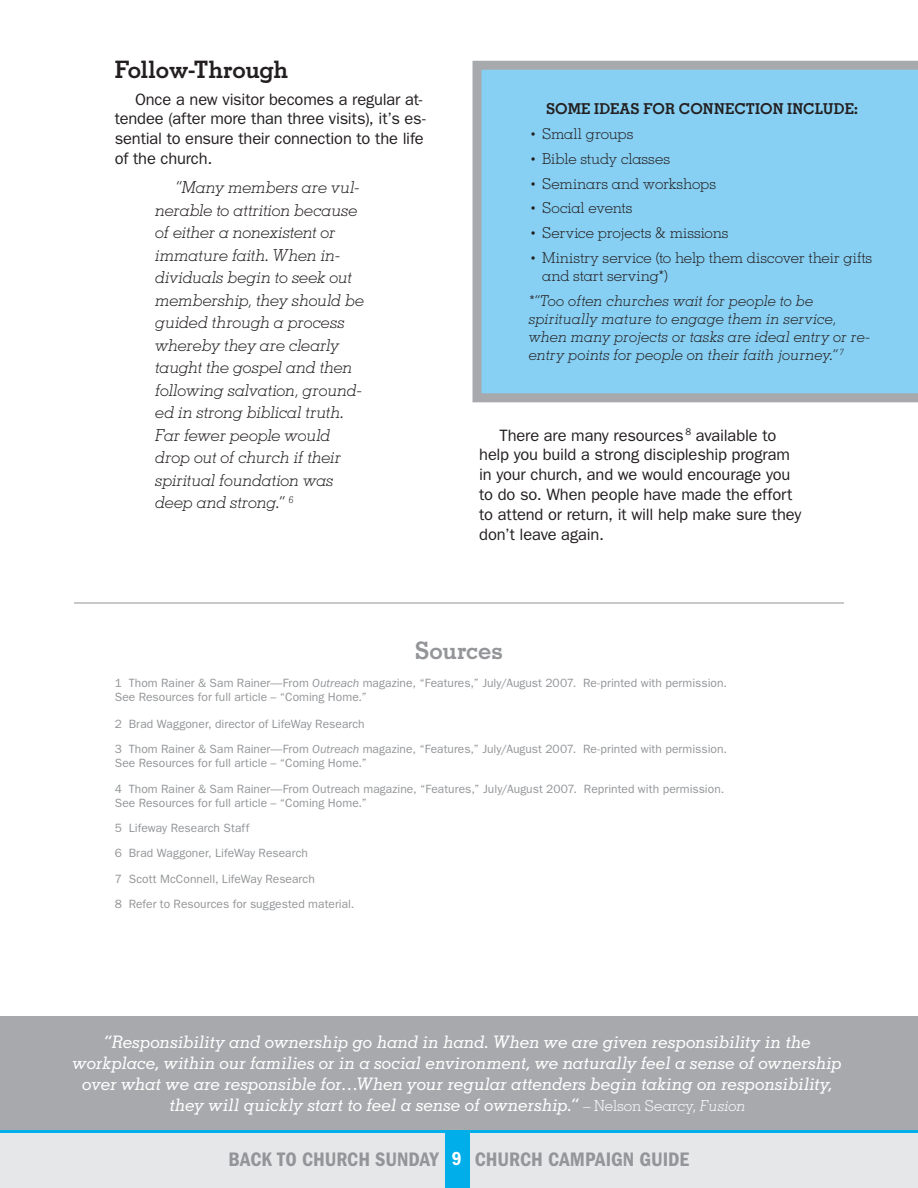
<style>
.page{position:relative;width:918px;height:1188px;background:#fff}
.page>*{position:absolute;margin:0;border:0;box-sizing:border-box;transform-origin:0 0}
.t1{font:700 24px "Memphis LT Std";letter-spacing:-.015em;color:#231f20}
.t2{font:700 24px "Memphis LT Std";color:#939598}
.t3{font:20.25px "ITC Franklin Gothic Std Dm Cd";letter-spacing:-.005em;color:#939598}
.t4{font:19.5px "ITC Franklin Gothic Std Dm Cd";color:#fff}
.t5{font:italic 500 17.25px/20.7px "Memphis LT Std";letter-spacing:-.015em;color:#fff;text-align:center}
.t6{font:italic 300 16.5px/22.5px "Memphis LT Std";letter-spacing:-.015em;color:#231f20}
.t7{font:16.5px/19.8px "ITC Franklin Gothic Std";letter-spacing:-.01em;color:#231f20}
.t8{font:italic 300 15px/18px "Memphis LT Std";letter-spacing:-.01em;color:#231f20}
.t9{font:300 15px/18px "Memphis LT Std";color:#231f20}
.t10{font:700 15px "Memphis LT Std";color:#231f20}
.t11{font:12px/25.2px "ITC Franklin Gothic Std";letter-spacing:.005em;color:#939598}
.s1{font-family:"ITC Franklin Gothic Std";font-weight:500}
.s2{font-style:italic}
.s3{font-weight:300;font-style:normal;font-size:15px}
.s4{font-weight:300;font-size:15px}
</style>
<div class="page">
<div style="left:0;top:1017px;width:918px;height:171px;background:#a7a9ac"></div>
<div style="left:0;top:1132px;width:918px;height:56px;background:#e6e7e8"></div>
<div style="left:445px;top:1132px;width:25px;height:56px;background:#00aeea"></div>
<hr style="left:0;top:1130px;width:918px;height:3px;background:#00aeea">
<svg style="left:472px;top:61px;width:446px;height:341px;background:#8acdee"></svg>
<hr style="left:74px;top:602px;width:770px;height:2px;background:#c6c8ca">
<h1 class="t1" style="left:115px;top:54px;width:175px">FOLLOW-THROUGH</h1>
<h3 class="t7" style="left:115px;top:89px;width:312px;text-indent:20px">Once a new visitor becomes a regular at&shy;tendee (after more than three visits), it’s es&shy;sential to ensure their connection to the life of the church.</h3>
<p class="t6" style="left:155px;top:176px;width:211px;text-indent:20px">“Many members are vul&shy;nerable to attrition because of either a nonexistent or immature faith. When in&shy;dividuals begin to seek out membership, they should be guided through a process whereby they are clearly taught the gospel and then following salvation, ground&shy;ed in strong biblical truth.<br>Far fewer people would drop out of church if their spiritual foundation was deep and strong.” <sup>6</sup></p>
<p class="t10" style="left:546px;top:100px;width:313px">SOME IDEAS FOR CONNECTION INCLUDE:</p>
<p class="t9" style="left:529px;top:125px;width:106px"><span class="s1">•</span> Small groups</p>
<p class="t9" style="left:529px;top:149px;width:143px"><span class="s1">•</span> Bible study classes</p>
<p class="t9" style="left:529px;top:174px;width:189px"><span class="s1">•</span> Seminars and workshops</p>
<p class="t9" style="left:529px;top:199px;width:105px"><span class="s1">•</span> Social events</p>
<p class="t9" style="left:529px;top:224px;width:201px"><span class="s1">•</span> Service projects &amp; missions</p>
<p class="t9" style="left:542px;top:248px;width:332px;text-indent:-14px"><span class="s1">•</span> Ministry service (to help them discover their gifts and start serving*)</p>
<p class="t8" style="left:529px;top:291px;width:343px">*“Too often churches wait for people to be spiritually mature to engage them in service, when many projects or tasks are ideal entry or re&shy;entry points for people on their faith journey.” <sup>7</sup></p>
<h3 class="t7" style="left:479px;top:425px;width:324px;text-indent:20px">There are many resources <sup>8</sup> available to help you build a strong discipleship program in your church, and we would encourage you to do so. When people have made the effort to attend or return, it will help make sure they don’t leave again.</h3>
<h1 class="t2" style="left:415px;top:635px;width:90px">SOURCES</h1>
<p class="t11" style="left:115px;top:676px;width:614px;line-height:14.4px">1 Thom Rainer &amp; Sam Rainer—From <span class="s2">Outreach</span> magazine, “Features,” July/August 2007. Re-printed with permission.<br>See Resources for full article – “Coming Home.”</p>
<p class="t11" style="left:115px;top:711px;width:614px">2 Brad Waggoner, director of LifeWay Research<br>3 Thom Rainer &amp; Sam Rainer—From <span class="s2">Outreach</span> magazine, “Features,” July/August 2007. Re-printed with permission.</p>
<p class="t11" style="left:115px;top:751px;width:611px">See Resources for full article – “Coming Home.”<br>4 Thom Rainer &amp; Sam Rainer—From Outreach magazine, “Features,” July/August 2007. Reprinted with permission.</p>
<p class="t11" style="left:115px;top:790px;width:254px">See Resources for full article – “Coming Home.” 5 Lifeway Research Staff<br>6 Brad Waggoner, LifeWay Research<br>7 Scott McConnell, LifeWay Research<br>8 Refer to Resources for suggested material.</p>
<p class="t5" style="left:73px;top:1032px;width:771px">“Responsibility and ownership go hand in hand. When we are given responsibility in the workplace, within our families or in a social environment, we naturally feel a sense of ownership over what we are responsible for…When your regular attenders begin taking on responsibility, they will quickly start to feel a sense of ownership.” <span class="s3">– Nelson Searcy,</span> <span class="s4">Fusion</span></p>
<h2 class="t3" style="left:229px;top:1147px;width:212px">BACK TO CHURCH SUNDAY</h2>
<h2 class="t3" style="left:475px;top:1147px;width:216px">CHURCH CAMPAIGN GUIDE</h2>
<h3 class="t4" style="left:452px;top:1148px;width:11px">9</h3>
</div>
